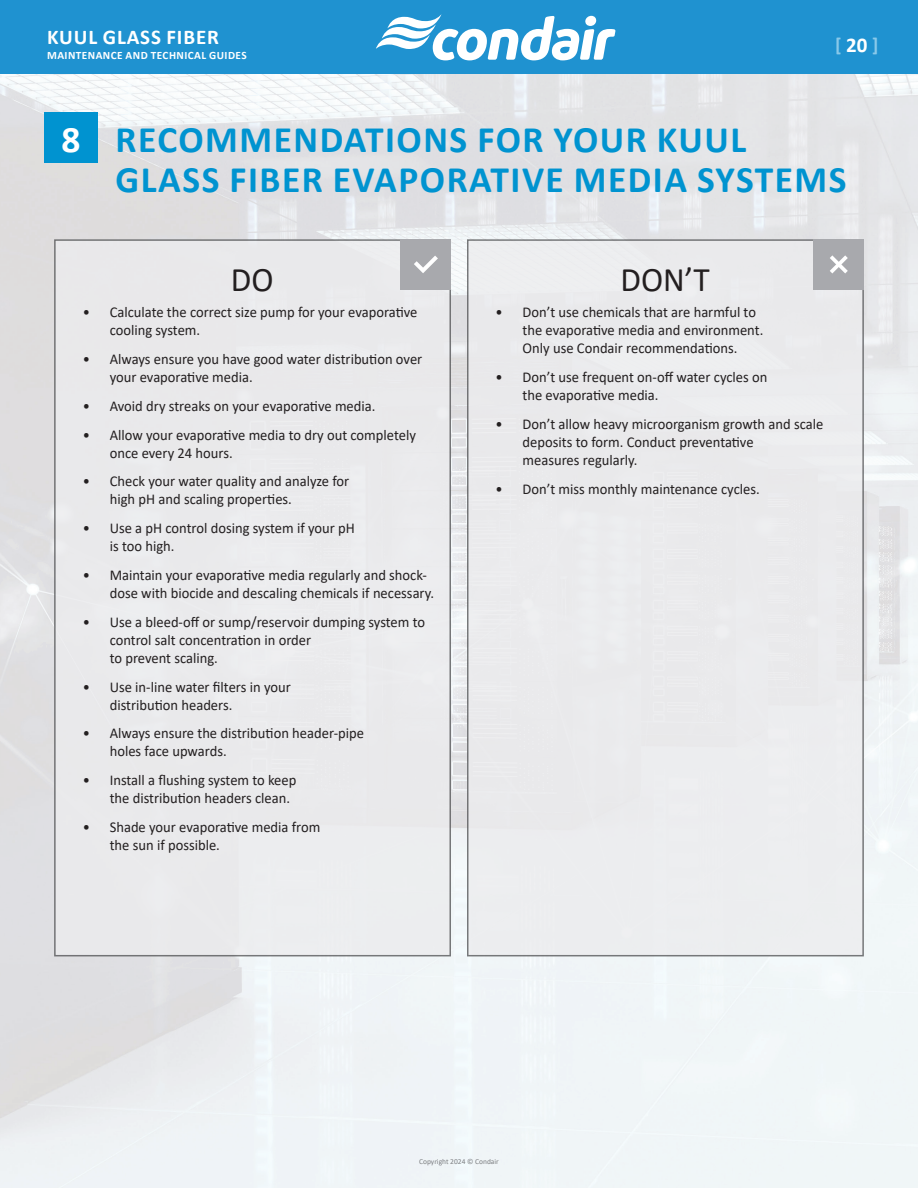
<style>
.page{position:relative;width:918px;height:1188px;background:#fff}
.page>*{position:absolute;margin:0;border:0;box-sizing:border-box;transform-origin:0 0}
.t1{font:700 37.5px/40.5px "Calibri";letter-spacing:.04em;color:#0093d0}
.Small_Subhead{font:34.5px "Calibri";color:#231f20}
.t2{font:700 21px "Calibri";letter-spacing:.04em;color:#fff}
.t3{font:700 19.5px "Calibri";color:#89c9ea}
.t4{font:15px/18px "Calibri";color:#231f20}
.t5{font:700 11.25px "Calibri";letter-spacing:.04em;color:#fff}
.t6{font:7.5px "Calibri";color:#7d7f82}
.s1{font-size:21px;color:#fff}
.s2{color:#fff}
</style>
<div class="page">
<div style="left:0;top:0;width:918px;height:74px;background:#1f92d0"></div>
<svg style="left:376px;top:14px;width:240px;height:46px"></svg>
<div style="left:54px;top:239px;width:397px;height:717px;background:#ececee;border:2px solid #57585a"></div>
<div style="left:467px;top:239px;width:397px;height:717px;background:#ececee;border:2px solid #57585a"></div>
<div style="left:44px;top:112px;width:54px;height:51px;background:#0093d0"></div>
<div style="left:814px;top:239px;width:50px;height:51px;background:#a8a9ad"></div>
<svg style="left:830px;top:255px;width:18px;height:18px"></svg>
<div style="left:401px;top:239px;width:50px;height:51px;background:#a8a9ad"></div>
<svg style="left:414px;top:256px;width:24px;height:17px"></svg>
<h3 class="t2" style="left:47px;top:22px;width:173px">KUUL GLASS FIBER</h3>
<p class="t5" style="left:47px;top:48px;width:201px">MAINTENANCE AND TECHNICAL GUIDES</p>
<h3 class="t3" style="left:835px;top:30px;width:45px">[<span class="s1">20</span>]</h3>
<p class="t1" style="left:116px;top:118px;width:732px;text-indent:-54px"><span class="s2">8</span> RECOMMENDATIONS FOR YOUR KUUL<br>GLASS FIBER EVAPORATIVE MEDIA SYSTEMS</p>
<p class="Small_Subhead" style="left:231px;top:256px;width:44px">DO</p>
<p class="Small_Subhead" style="left:620px;top:256px;width:91px">DON’T</p>
<p class="t4" style="left:110px;top:303px;width:309px;text-indent:-27px">• Calculate the correct size pump for your evaporative cooling system.</p>
<p class="t4" style="left:110px;top:350px;width:314px;text-indent:-27px">• Always ensure you have good water distribution over your evaporative media.</p>
<p class="t4" style="left:83px;top:396px;width:294px">• Avoid dry streaks on your evaporative media.</p>
<p class="t4" style="left:110px;top:425px;width:308px;text-indent:-27px">• Allow your evaporative media to dry out completely once every 24 hours.</p>
<p class="t4" style="left:110px;top:472px;width:241px;text-indent:-27px">• Check your water quality and analyze for high pH and scaling properties.</p>
<p class="t4" style="left:110px;top:519px;width:247px;text-indent:-27px">• Use a pH control dosing system if your pH is too high.</p>
<p class="t4" style="left:110px;top:566px;width:326px;text-indent:-27px">• Maintain your evaporative media regularly and shock&shy;dose with biocide and descaling chemicals if necessary.</p>
<p class="t4" style="left:110px;top:612px;width:317px;text-indent:-27px">• Use a bleed-off or sump/reservoir dumping system to control salt concentration in order<br>to prevent scaling.</p>
<p class="t4" style="left:110px;top:677px;width:183px;text-indent:-27px">• Use in-line water filters in your distribution headers.</p>
<p class="t4" style="left:110px;top:724px;width:256px;text-indent:-27px">• Always ensure the distribution header-pipe holes face upwards.</p>
<p class="t4" style="left:110px;top:771px;width:188px;text-indent:-27px">• Install a flushing system to keep the distribution headers clean.</p>
<p class="t4" style="left:110px;top:818px;width:212px;text-indent:-27px">• Shade your evaporative media from the sun if possible.</p>
<p class="t4" style="left:523px;top:303px;width:242px;text-indent:-27px">• Don’t use chemicals that are harmful to the evaporative media and environment.<br>Only use Condair recommendations.</p>
<p class="t4" style="left:523px;top:368px;width:246px;text-indent:-27px">• Don’t use frequent on-off water cycles on the evaporative media.</p>
<p class="t4" style="left:523px;top:414px;width:302px;text-indent:-27px">• Don’t allow heavy microorganism growth and scale deposits to form. Conduct preventative<br>measures regularly.</p>
<p class="t4" style="left:496px;top:479px;width:266px">• Don’t miss monthly maintenance cycles.</p>
<p class="t6" style="left:419px;top:1156px;width:81px">Copyright 2024 © Condair</p>
</div>
